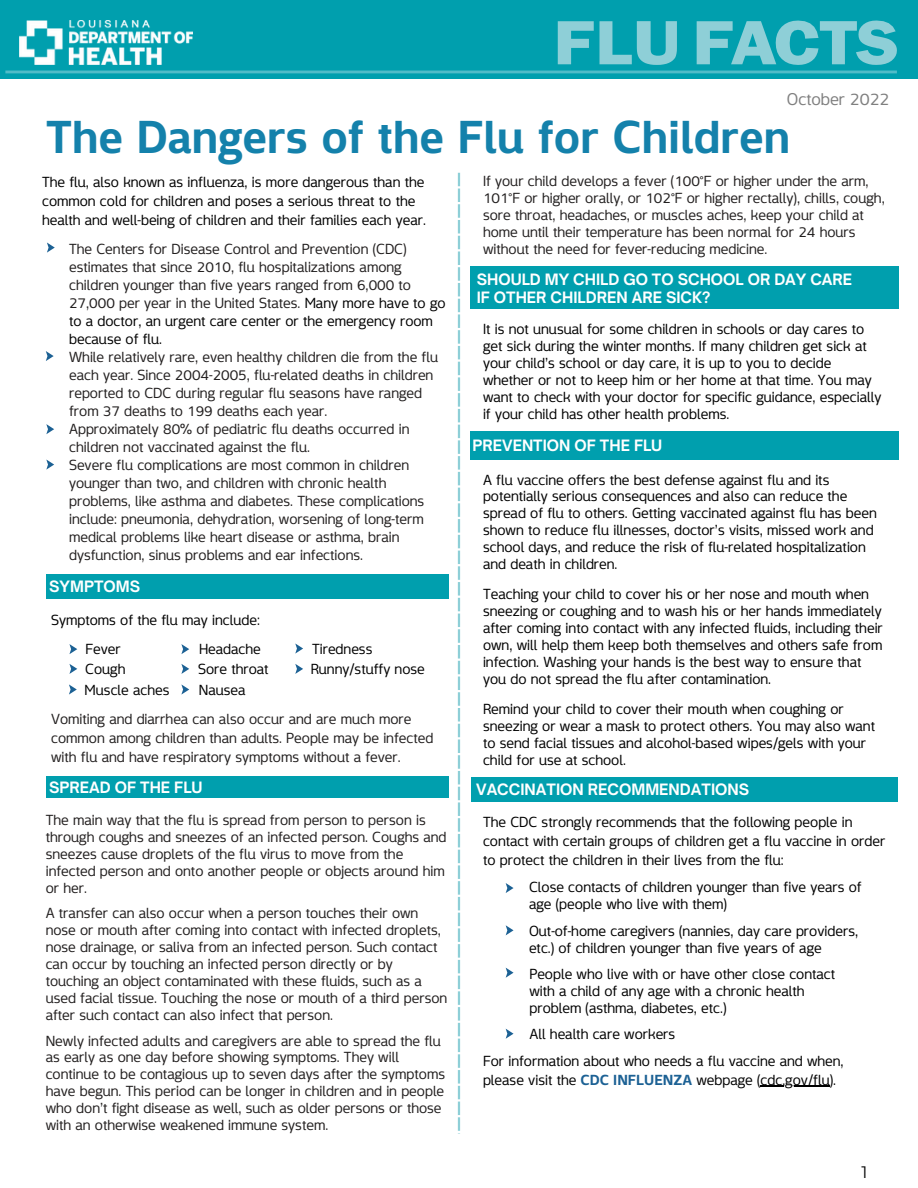
<style>
.page{position:relative;width:918px;height:1188px;background:#fff}
.page>*{position:absolute;margin:0;border:0;box-sizing:border-box;transform-origin:0 0}
.t1{font:700 45px "Mosse Thai";color:#1481ab}
.t2{font:16.5px "Mosse Thai";letter-spacing:-.005em;color:#7f7f7f}
.t3{font:16.5px "Montserrat";color:#000}
.t4{font:700 15px/18px "Open Sauce One";color:#fff}
.t5{font:14.25px/16.8px "Mosse Thai";color:#221f1f}
.t6{font:14.25px/16.8px "Mosse Thai";color:#000}
.s1{color:#000}
.s2{font-weight:700;color:#1c6194}
</style>
<div class="page">
<div style="left:0;top:0;width:918px;height:78px;background:#009fae"></div>
<hr style="left:5px;top:71px;width:892px;height:2px;background:#51bcc8">
<svg style="left:558px;top:21px;width:339px;height:44px"></svg>
<img style="left:20px;top:21px;width:173px;height:43px">
<div style="left:46px;top:574px;width:402px;height:25px;background:#009fae"></div>
<div style="left:46px;top:776px;width:402px;height:22px;background:#009fae"></div>
<div style="left:470px;top:431px;width:428px;height:29px;background:#009fae"></div>
<div style="left:471px;top:777px;width:426px;height:25px;background:#009fae"></div>
<div style="left:470px;top:267px;width:428px;height:42px;background:#009fae"></div>
<svg style="left:458px;top:173px;width:2px;height:961px;background:#9ed5dc"></svg>
<svg style="left:69px;top:644px;width:8px;height:10px"></svg>
<svg style="left:69px;top:664px;width:8px;height:10px"></svg>
<svg style="left:69px;top:684px;width:8px;height:11px"></svg>
<svg style="left:181px;top:644px;width:8px;height:10px"></svg>
<svg style="left:181px;top:664px;width:8px;height:10px"></svg>
<svg style="left:181px;top:684px;width:8px;height:11px"></svg>
<svg style="left:295px;top:664px;width:8px;height:10px"></svg>
<svg style="left:295px;top:643px;width:8px;height:11px"></svg>
<svg style="left:46px;top:460px;width:8px;height:10px"></svg>
<svg style="left:46px;top:424px;width:8px;height:10px"></svg>
<svg style="left:46px;top:351px;width:8px;height:10px"></svg>
<svg style="left:47px;top:243px;width:8px;height:10px"></svg>
<hr style="left:761px;top:1086px;width:69px;height:1px;background:#000">
<svg style="left:506px;top:883px;width:8px;height:10px"></svg>
<svg style="left:506px;top:925px;width:8px;height:10px"></svg>
<svg style="left:506px;top:968px;width:8px;height:10px"></svg>
<svg style="left:506px;top:1029px;width:8px;height:10px"></svg>
<p class="t2" style="left:787px;top:84px;width:104px">October 2022</p>
<h1 class="t1" style="left:46px;top:96px;width:745px">The Dangers of the Flu for Children</h1>
<p class="t6" style="left:42px;top:171px;width:385px;line-height:19.2px">The flu, also known as influenza, is more dangerous than the common cold for children and poses a serious threat to the health and well-being of children and their families each year.</p>
<p class="t5" style="left:69px;top:239px;width:378px;line-height:18px">The Centers for Disease Control and Prevention (CDC) estimates that since 2010, flu hospitalizations among children younger than five years ranged from 6,000 to 27,000 per year in the United States. <span class="s1">Many more have to go to a doctor, an urgent care center or the emergency room because of flu.</span></p>
<p class="t5" style="left:69px;top:347px;width:370px;line-height:18px">While relatively rare, even healthy children die from the flu each year. Since 2004-2005, flu-related deaths in children reported to CDC during regular flu seasons have ranged from 37 deaths to 199 deaths each year.<br>Approximately 80% of pediatric flu deaths occurred in children not vaccinated against the flu.<br>Severe flu complications are most common in children younger than two, and children with chronic health problems, like asthma and diabetes. These complications include: pneumonia, dehydration, worsening of long-term medical problems like heart disease or asthma, brain dysfunction, sinus problems and ear infections.</p>
<p class="t4" style="left:49px;top:577px;width:92px">SYMPTOMS</p>
<p class="t6" style="left:85px;top:604px;width:176px;line-height:28.8px;text-indent:-34px">Symptoms of the flu may include:<br>Fever</p>
<p class="t6" style="left:199px;top:639px;width:63px">Headache</p>
<p class="t6" style="left:312px;top:639px;width:62px">Tiredness</p>
<p class="t6" style="left:85px;top:659px;width:42px">Cough</p>
<p class="t6" style="left:198px;top:659px;width:72px">Sore throat</p>
<p class="t6" style="left:311px;top:659px;width:116px">Runny/stuffy nose</p>
<p class="t6" style="left:85px;top:680px;width:86px">Muscle aches</p>
<p class="t6" style="left:199px;top:680px;width:48px">Nausea</p>
<p class="t5" style="left:51px;top:708px;width:384px;line-height:19.2px">Vomiting and diarrhea can also occur and are much more common among children than adults. People may be infected with flu and have respiratory symptoms without a fever.</p>
<p class="t4" style="left:49px;top:778px;width:155px">SPREAD OF THE FLU</p>
<p class="t5" style="left:46px;top:810px;width:402px">The main way that the flu is spread from person to person is through coughs and sneezes of an infected person. Coughs and sneezes cause droplets of the flu virus to move from the infected person and onto another people or objects around him or her.</p>
<p class="t5" style="left:46px;top:903px;width:403px">A transfer can also occur when a person touches their own nose or mouth after coming into contact with infected droplets, nose drainage, or saliva from an infected person. Such contact can occur by touching an infected person directly or by touching an object contaminated with these fluids, such as a used facial tissue. Touching the nose or mouth of a third person after such contact can also infect that person.</p>
<p class="t5" style="left:46px;top:1031px;width:401px">Newly infected adults and caregivers are able to spread the flu as early as one day before showing symptoms. They will continue to be contagious up to seven days after the symptoms have begun. This period can be longer in children and in people who don’t fight disease as well, such as older persons or those with an otherwise weakened immune system.</p>
<p class="t5" style="left:483px;top:171px;width:403px">If your child develops a fever (100°F or higher under the arm, 101°F or higher orally, or 102°F or higher rectally), chills, cough, sore throat, headaches, or muscles aches, keep your child at home until their temperature has been normal for 24 hours without the need for fever-reducing medicine.</p>
<p class="t4" style="left:477px;top:270px;width:377px">SHOULD MY CHILD GO TO SCHOOL OR DAY CARE<br>IF OTHER CHILDREN ARE SICK?</p>
<p class="t6" style="left:483px;top:319px;width:400px">It is not unusual for some children in schools or day cares to get sick during the winter months. If many children get sick at your child’s school or day care, it is up to you to decide whether or not to keep him or her home at that time. You may want to check with your doctor for specific guidance, especially if your child has other health problems.</p>
<p class="t4" style="left:473px;top:436px;width:191px">PREVENTION OF THE FLU</p>
<p class="t6" style="left:483px;top:470px;width:395px">A flu vaccine offers the best defense against flu and its potentially serious consequences and also can reduce the spread of flu to others. Getting vaccinated against flu has been shown to reduce flu illnesses, doctor’s visits, missed work and school days, and reduce the risk of flu-related hospitalization and death in children.</p>
<p class="t6" style="left:483px;top:584px;width:401px">Teaching your child to cover his or her nose and mouth when sneezing or coughing and to wash his or her hands immediately after coming into contact with any infected fluids, including their own, will help them keep both themselves and others safe from infection. Washing your hands is the best way to ensure that you do not spread the flu after contamination.</p>
<p class="t6" style="left:483px;top:699px;width:394px">Remind your child to cover their mouth when coughing or sneezing or wear a mask to protect others. You may also want to send facial tissues and alcohol-based wipes/gels with your child for use at school.</p>
<p class="t4" style="left:476px;top:780px;width:275px">VACCINATION RECOMMENDATIONS</p>
<p class="t6" style="left:483px;top:811px;width:404px;line-height:19.2px">The CDC strongly recommends that the following people in contact with certain groups of children get a flu vaccine in order to protect the children in their lives from the flu:</p>
<p class="t6" style="left:529px;top:877px;width:334px">Close contacts of children younger than five years of age (people who live with them)</p>
<p class="t6" style="left:529px;top:921px;width:331px">Out-of-home caregivers (nannies, day care providers, etc.) of children younger than five years of age</p>
<p class="t6" style="left:529px;top:964px;width:307px">People who live with or have other close contact with a child of any age with a chronic health problem (asthma, diabetes, etc.)</p>
<p class="t6" style="left:529px;top:1024px;width:147px">All health care workers</p>
<p class="t6" style="left:483px;top:1049px;width:362px;line-height:19.2px">For information about who needs a flu vaccine and when, please visit the <span class="s2">CDC INFLUENZA</span> webpage (cdc.gov/flu).</p>
<p class="t3" style="left:862px;top:1162px;width:7px">1</p>
</div>
